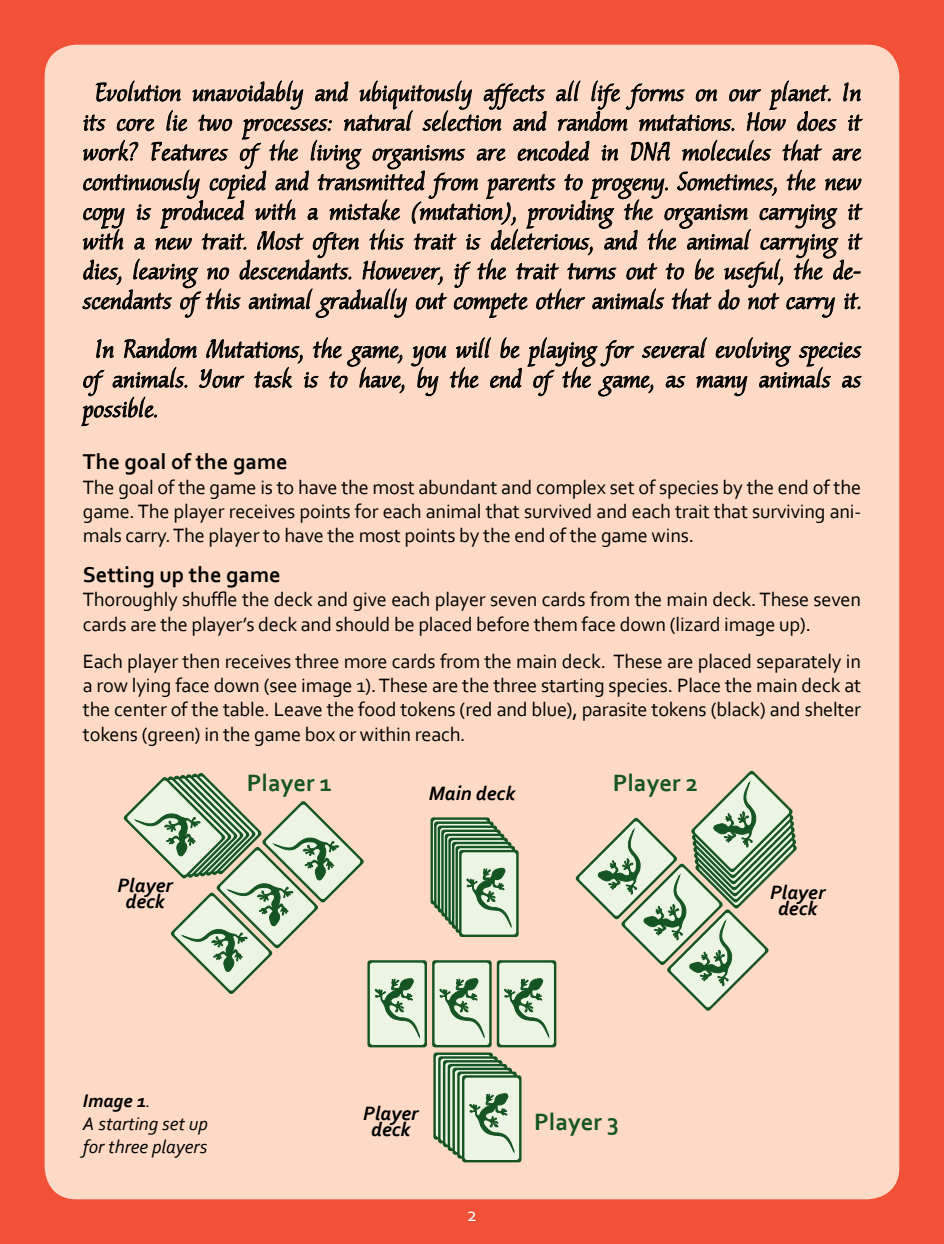
<style>
.page{position:relative;width:944px;height:1244px;background:#f05137}
.page>*{position:absolute;margin:0;border:0;box-sizing:border-box;transform-origin:0 0}
.t1{font:24.75px/29.7px "Natali Script C";letter-spacing:.01em;color:#000;text-align:center}
.t2{font:700 24.75px "Corbel";color:#155523}
.t3{font:700 22.5px "Corbel";color:#000}
.t4{font:20.25px/24.3px "Corbel";letter-spacing:-.01em;color:#000;text-align:justify}
.t5{font:italic 700 20.25px/15.8px "Corbel";color:#000;text-align:center}
.t6{font:20.25px "Corbel";color:#fff}
.t7{font:italic 19.12px/22.9px "Corbel";color:#000}
.s1{font-weight:700}
</style>
<div class="page">
<div style="left:45px;top:45px;width:854px;height:1154px;background:#fddac6;border-radius:32px"></div>
<svg style="left:82px;top:80px;width:781px;height:238px"></svg>
<svg style="left:411px;top:337px;width:111px;height:59px"></svg>
<svg style="left:528px;top:337px;width:334px;height:60px"></svg>
<svg style="left:81px;top:337px;width:323px;height:89px"></svg>
<svg style="left:430px;top:817px;width:60px;height:87px"></svg>
<div style="left:433px;top:820px;width:55px;height:82px;background:#ecf5e4;border-radius:3px"></div>
<svg style="left:434px;top:821px;width:60px;height:87px"></svg>
<svg style="left:438px;top:825px;width:59px;height:87px"></svg>
<svg style="left:441px;top:829px;width:60px;height:88px"></svg>
<svg style="left:459px;top:850px;width:60px;height:87px"></svg>
<div style="left:461px;top:852px;width:55px;height:82px;background:#ecf5e4;border-radius:3px"></div>
<svg style="left:436px;top:834px;width:78px;height:98px"></svg>
<svg style="left:124px;top:773px;width:240px;height:221px"></svg>
<svg style="left:575px;top:770px;width:222px;height:241px"></svg>
<svg style="left:367px;top:960px;width:60px;height:87px"></svg>
<div style="left:370px;top:962px;width:55px;height:83px;background:#ecf5e4;border-radius:3px"></div>
<svg style="left:374px;top:978px;width:46px;height:61px"></svg>
<svg style="left:432px;top:960px;width:60px;height:87px"></svg>
<div style="left:435px;top:962px;width:54px;height:83px;background:#ecf5e4;border-radius:3px"></div>
<svg style="left:439px;top:978px;width:46px;height:61px"></svg>
<div style="left:497px;top:960px;width:59px;height:87px;background:#155523;border-radius:3px"></div>
<div style="left:499px;top:962px;width:55px;height:83px;background:#ecf5e4;border-radius:3px"></div>
<svg style="left:504px;top:978px;width:46px;height:61px"></svg>
<svg style="left:433px;top:1052px;width:60px;height:87px"></svg>
<div style="left:436px;top:1055px;width:54px;height:82px;background:#ecf5e4;border-radius:3px"></div>
<div style="left:438px;top:1056px;width:60px;height:87px;background:#155523;border-radius:3px"></div>
<div style="left:441px;top:1058px;width:54px;height:83px;background:#ecf5e4;border-radius:3px"></div>
<div style="left:443px;top:1060px;width:59px;height:87px;background:#155523;border-radius:3px"></div>
<svg style="left:445px;top:1062px;width:55px;height:83px"></svg>
<svg style="left:448px;top:1064px;width:59px;height:87px"></svg>
<div style="left:452px;top:1067px;width:60px;height:88px;background:#155523;border-radius:3px"></div>
<svg style="left:462px;top:1075px;width:59px;height:87px"></svg>
<div style="left:464px;top:1077px;width:55px;height:83px;background:#ecf5e4;border-radius:3px"></div>
<svg style="left:439px;top:1069px;width:78px;height:88px"></svg>
<p class="t1" style="left:83px;top:79px;width:780px">Evolution unavoidably and ubiquitously affects all life forms on our planet. In its core lie two processes: natural selection and random mutations. How does it work? Features of the living organisms are encoded in DNA molecules that are continuously copied and transmitted from parents to progeny. Sometimes, the new copy is produced with a mistake (mutation), providing the organism carrying it with a new trait. Most often this trait is deleterious, and the animal carrying it dies, leaving no descendants. However, if the trait turns out to be useful, the de&shy;scendants of this animal gradually out compete other animals that do not carry it.</p>
<p class="t1" style="left:83px;top:336px;width:780px;text-align:justify;text-indent:13px">In Random Mutations, the game, you will be playing for several evolving species of animals. Your task is to have, by the end of the game, as many animals as possible.</p>
<p class="t3" style="left:83px;top:448px;width:206px">The goal of the game</p>
<p class="t4" style="left:83px;top:474px;width:780px">The goal of the game is to have the most abundant and complex set of species by the end of the game. The player receives points for each animal that survived and each trait that surviving ani&shy;mals carry. The player to have the most points by the end of the game wins.</p>
<p class="t3" style="left:83px;top:560px;width:199px">Setting up the game</p>
<p class="t4" style="left:83px;top:587px;width:780px">Thoroughly shuffle the deck and give each player seven cards from the main deck. These seven cards are the player’s deck and should be placed before them face down (lizard image up).</p>
<p class="t4" style="left:83px;top:648px;width:780px">Each player then receives three more cards from the main deck. These are placed separately in a row lying face down (see image 1). These are the three starting species. Place the main deck at the center of the table. Leave the food tokens (red and blue), parasite tokens (black) and shelter tokens (green) in the game box or within reach.</p>
<p class="t2" style="left:247px;top:768px;width:87px">Player 1</p>
<p class="t5" style="left:429px;top:785px;width:88px">Main deck</p>
<p class="t2" style="left:613px;top:768px;width:87px">Player 2</p>
<p class="t5" style="left:117px;top:877px;width:57px">Player deck</p>
<p class="t5" style="left:770px;top:884px;width:57px">Player deck</p>
<p class="t7" style="left:83px;top:1089px;width:127px"><span class="s1">Image 1</span>.<br>A starting set up for three players</p>
<p class="t5" style="left:363px;top:1105px;width:57px">Player deck</p>
<p class="t2" style="left:534px;top:1106px;width:86px">Player 3</p>
<p class="t6" style="left:467px;top:1201px;width:12px">2</p>
</div>
